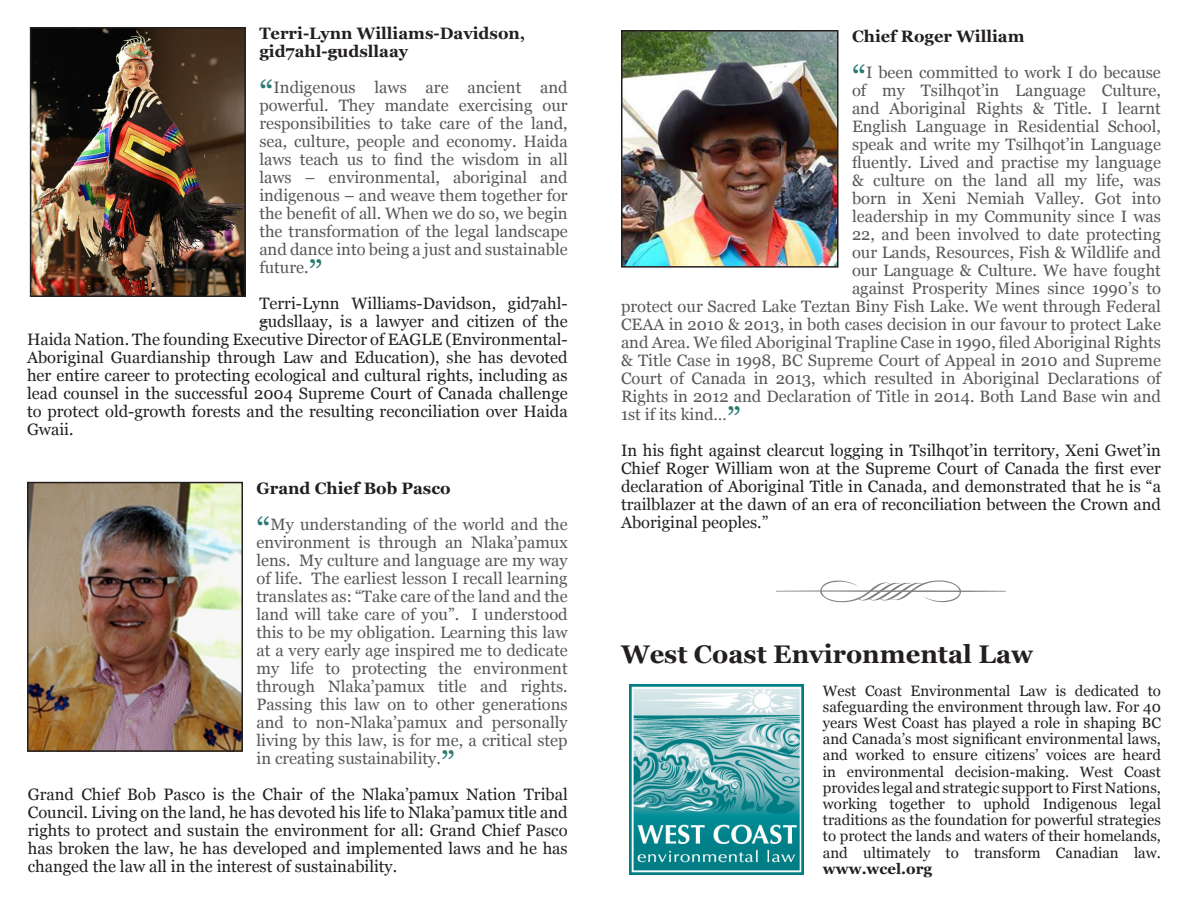
<style>
.page{position:relative;width:1188px;height:918px;background:#fff}
.page>*{position:absolute;margin:0;border:0;box-sizing:border-box;transform-origin:0 0}
.Heading_2{font:700 25.5px "Georgia";color:#231f20}
.Quoted_text{font:16.5px/18px "Georgia";color:#57585a;text-align:justify}
.t1{font:16.5px/18px "Georgia";color:#231f20;text-align:justify}
.Heading_3{font:700 16.5px/18px "Georgia";color:#231f20}
.Small_text{font:15px/16.2px "Georgia";color:#231f20;text-align:justify}
.s1{font-size:34.5px;color:#2a7973}
.s2{font-weight:700}
</style>
<div class="page">
<img style="left:33px;top:30px;width:210px;height:264px">
<div style="left:30px;top:27px;width:216px;height:270px;border:2px solid #231f20"></div>
<img style="left:30px;top:485px;width:210px;height:264px">
<div style="left:27px;top:482px;width:216px;height:270px;border:2px solid #231f20"></div>
<img style="left:624px;top:33px;width:211px;height:232px">
<div style="left:621px;top:30px;width:217px;height:238px;border:2px solid #231f20"></div>
<img style="left:629px;top:685px;width:175px;height:189px">
<svg style="left:776px;top:580px;width:230px;height:22px"></svg>
<p class="Heading_3" style="left:259px;top:25px;width:267px">Terri-Lynn Williams-Davidson, gid7ahl-gudsllaay</p>
<p class="Quoted_text" style="left:259px;top:79px;width:310px"><span class="s1">“</span>Indigenous laws are ancient and powerful. They mandate exercising our responsibilities to take care of the land, sea, culture, people and economy. Haida laws teach us to find the wisdom in all laws – environmental, aboriginal and indigenous – and weave them together for the benefit of all. When we do so, we begin the transformation of the legal landscape and dance into being a just and sustainable future.<span class="s1">”</span></p>
<p class="t1" style="left:259px;top:295px;width:310px">Terri-Lynn Williams-Davidson, gid7ahl-</p>
<p class="t1" style="left:259px;top:313px;width:310px">gudsllaay, is a lawyer and citizen of the</p>
<p class="t1" style="left:27px;top:331px;width:542px">Haida Nation. The founding Executive Director of EAGLE (Environmental-</p>
<p class="t1" style="left:27px;top:349px;width:542px">Aboriginal Guardianship through Law and Education), she has devoted</p>
<p class="t1" style="left:27px;top:367px;width:542px">her entire career to protecting ecological and cultural rights, including as</p>
<p class="t1" style="left:27px;top:385px;width:542px">lead counsel in the successful 2004 Supreme Court of Canada challenge</p>
<p class="t1" style="left:27px;top:403px;width:542px">to protect old-growth forests and the resulting reconciliation over Haida</p>
<p class="t1" style="left:27px;top:421px;width:48px">Gwaii.</p>
<p class="Heading_3" style="left:256px;top:479px;width:196px">Grand Chief Bob Pasco</p>
<p class="Quoted_text" style="left:256px;top:515px;width:313px"><span class="s1">“</span>My understanding of the world and the environment is through an Nlaka’pamux lens. My culture and language are my way of life. The earliest lesson I recall learning translates as: “Take care of the land and the land will take care of you”. I understood this to be my obligation. Learning this law at a very early age inspired me to dedicate my life to protecting the environment through Nlaka’pamux title and rights.<br>Passing this law on to other generations and to non-Nlaka’pamux and personally living by this law, is for me, a critical step in creating sustainability.<span class="s1">”</span></p>
<p class="t1" style="left:28px;top:785px;width:542px">Grand Chief Bob Pasco is the Chair of the Nlaka’pamux Nation Tribal Council. Living on the land, he has devoted his life to Nlaka’pamux title and rights to protect and sustain the environment for all: Grand Chief Pasco has broken the law, he has developed and implemented laws and he has changed the law all in the interest of sustainability.</p>
<p class="Heading_3" style="left:852px;top:28px;width:174px">Chief Roger William</p>
<p class="Quoted_text" style="left:852px;top:64px;width:310px"><span class="s1">“</span>I been committed to work I do because</p>
<p class="Quoted_text" style="left:852px;top:82px;width:311px">of my Tsilhqot’in Language Culture,</p>
<p class="Quoted_text" style="left:852px;top:100px;width:310px">and Aboriginal Rights &amp; Title. I learnt</p>
<p class="Quoted_text" style="left:852px;top:118px;width:311px">English Language in Residential School,</p>
<p class="Quoted_text" style="left:852px;top:136px;width:310px">speak and write my Tsilhqot’in Language</p>
<p class="Quoted_text" style="left:852px;top:154px;width:310px">fluently. Lived and practise my language</p>
<p class="Quoted_text" style="left:852px;top:172px;width:310px">&amp; culture on the land all my life, was</p>
<p class="Quoted_text" style="left:852px;top:190px;width:310px">born in Xeni Nemiah Valley. Got into</p>
<p class="Quoted_text" style="left:852px;top:208px;width:311px">leadership in my Community since I was</p>
<p class="Quoted_text" style="left:852px;top:226px;width:310px">22, and been involved to date protecting</p>
<p class="Quoted_text" style="left:852px;top:244px;width:310px">our Lands, Resources, Fish &amp; Wildlife and</p>
<p class="Quoted_text" style="left:852px;top:262px;width:310px">our Language &amp; Culture. We have fought</p>
<p class="Quoted_text" style="left:852px;top:280px;width:310px">against Prosperity Mines since 1990’s to</p>
<p class="Quoted_text" style="left:621px;top:298px;width:541px">protect our Sacred Lake Teztan Biny Fish Lake. We went through Federal</p>
<p class="Quoted_text" style="left:621px;top:316px;width:541px">CEAA in 2010 &amp; 2013, in both cases decision in our favour to protect Lake</p>
<p class="Quoted_text" style="left:621px;top:334px;width:542px">and Area. We filed Aboriginal Trapline Case in 1990, filed Aboriginal Rights</p>
<p class="Quoted_text" style="left:621px;top:352px;width:541px">&amp; Title Case in 1998, BC Supreme Court of Appeal in 2010 and Supreme</p>
<p class="Quoted_text" style="left:621px;top:370px;width:541px">Court of Canada in 2013, which resulted in Aboriginal Declarations of</p>
<p class="Quoted_text" style="left:621px;top:388px;width:541px">Rights in 2012 and Declaration of Title in 2014. Both Land Base win and</p>
<p class="Quoted_text" style="left:621px;top:406px;width:122px">1st if its kind…<span class="s1">”</span></p>
<p class="t1" style="left:621px;top:442px;width:542px">In his fight against clearcut logging in Tsilhqot’in territory, Xeni Gwet’in Chief Roger William won at the Supreme Court of Canada the first ever declaration of Aboriginal Title in Canada, and demonstrated that he is “a trailblazer at the dawn of an era of reconciliation between the Crown and Aboriginal peoples.”</p>
<p class="Heading_2" style="left:621px;top:638px;width:414px">West Coast Environmental Law</p>
<p class="Small_text" style="left:823px;top:683px;width:340px">West Coast Environmental Law is dedicated to safeguarding the environment through law. For 40 years West Coast has played a role in shaping BC and Canada’s most significant environmental laws, and worked to ensure citizens’ voices are heard in environmental decision-making. West Coast provides legal and strategic support to First Nations, working together to uphold Indigenous legal traditions as the foundation for powerful strategies to protect the lands and waters of their homelands, and ultimately to transform Canadian law. <span class="s2">www.wcel.org</span></p>
</div>
